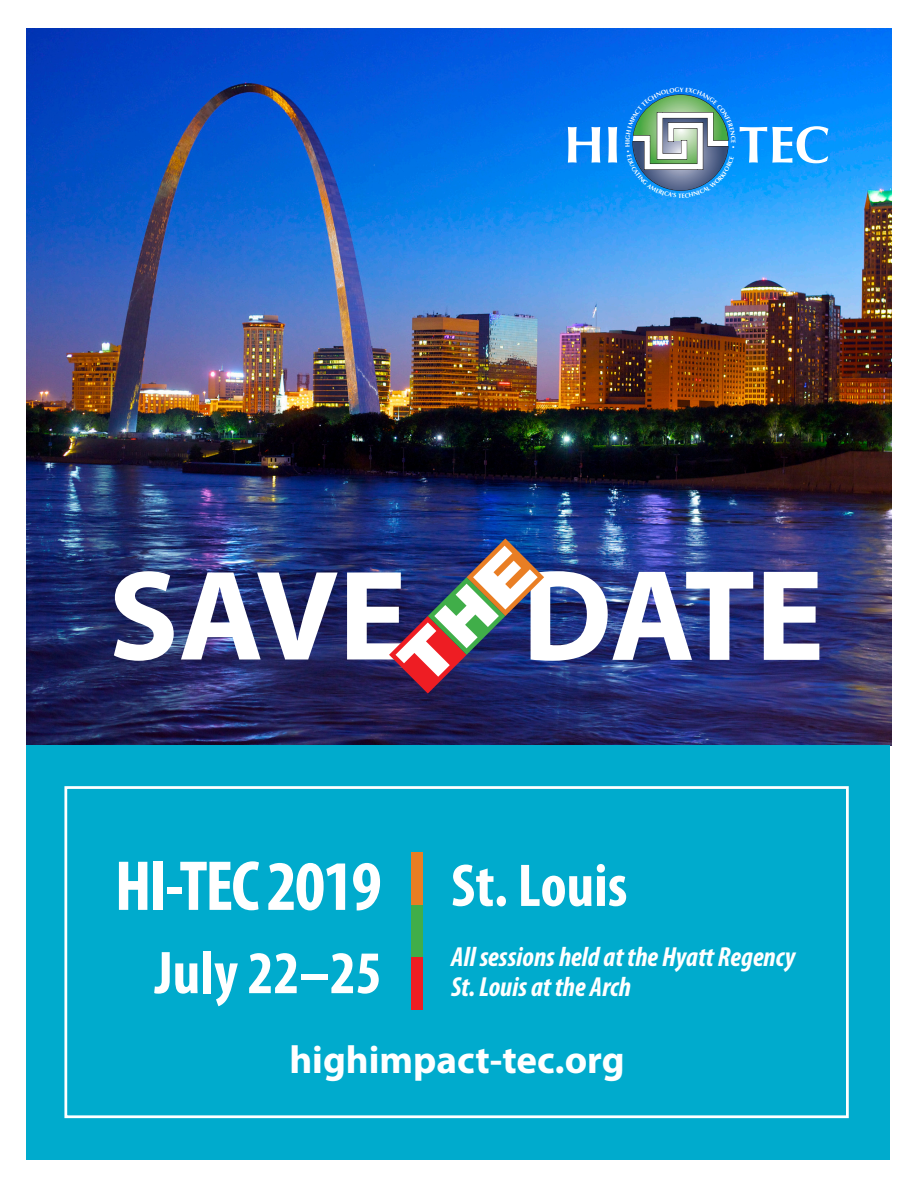
<style>
.page{position:relative;width:918px;height:1188px;background:#fff}
.page>*{position:absolute;margin:0;border:0;box-sizing:border-box;transform-origin:0 0}
.Glance_day{font:700 condensed 71.4px "Myriad Pro";letter-spacing:-.03em;color:#fff}
.t1{font:700 condensed 60.9px "Myriad Pro";color:#fff}
.t2{font:700 52.35px "Zapf Humanist 601 BT";color:#fff}
.Glance_day-2{font:700 39.15px "Myriad Pro";color:#fff}
.Glance_day-3{font:italic 700 condensed 27.6px/29.8px "Myriad Pro";color:#fff}
</style>
<div class="page">
<img style="left:27px;top:28px;width:864px;height:717px">
<div style="left:27px;top:745px;width:863px;height:415px;background:#00abcd"></div>
<div style="left:64px;top:786px;width:785px;height:332px;border:3px solid #fff"></div>
<div style="left:411px;top:957px;width:11px;height:53px;background:#ee1d23"></div>
<div style="left:411px;top:904px;width:11px;height:53px;background:#40ae49"></div>
<div style="left:411px;top:852px;width:11px;height:52px;background:#e97e24"></div>
<img style="left:114px;top:538px;width:705px;height:156px">
<svg style="left:625px;top:87px;width:111px;height:111px;background:#579bc1"></svg>
<p class="t2" style="left:564px;top:112px;width:59px">HI</p>
<p class="t2" style="left:738px;top:112px;width:92px">TEC</p>
<p class="Glance_day" style="left:115px;top:841px;width:268px">HI-TEC 2019</p>
<p class="t1" style="left:155px;top:935px;width:229px">July 22–25</p>
<p class="t1" style="left:451px;top:848px;width:178px">St. Louis</p>
<p class="Glance_day-3" style="left:451px;top:941px;width:346px">All sessions held at the Hyatt Regency<br>St. Louis at the Arch</p>
<p class="Glance_day-2" style="left:289px;top:1035px;width:337px">highimpact-tec.org</p>
</div>
